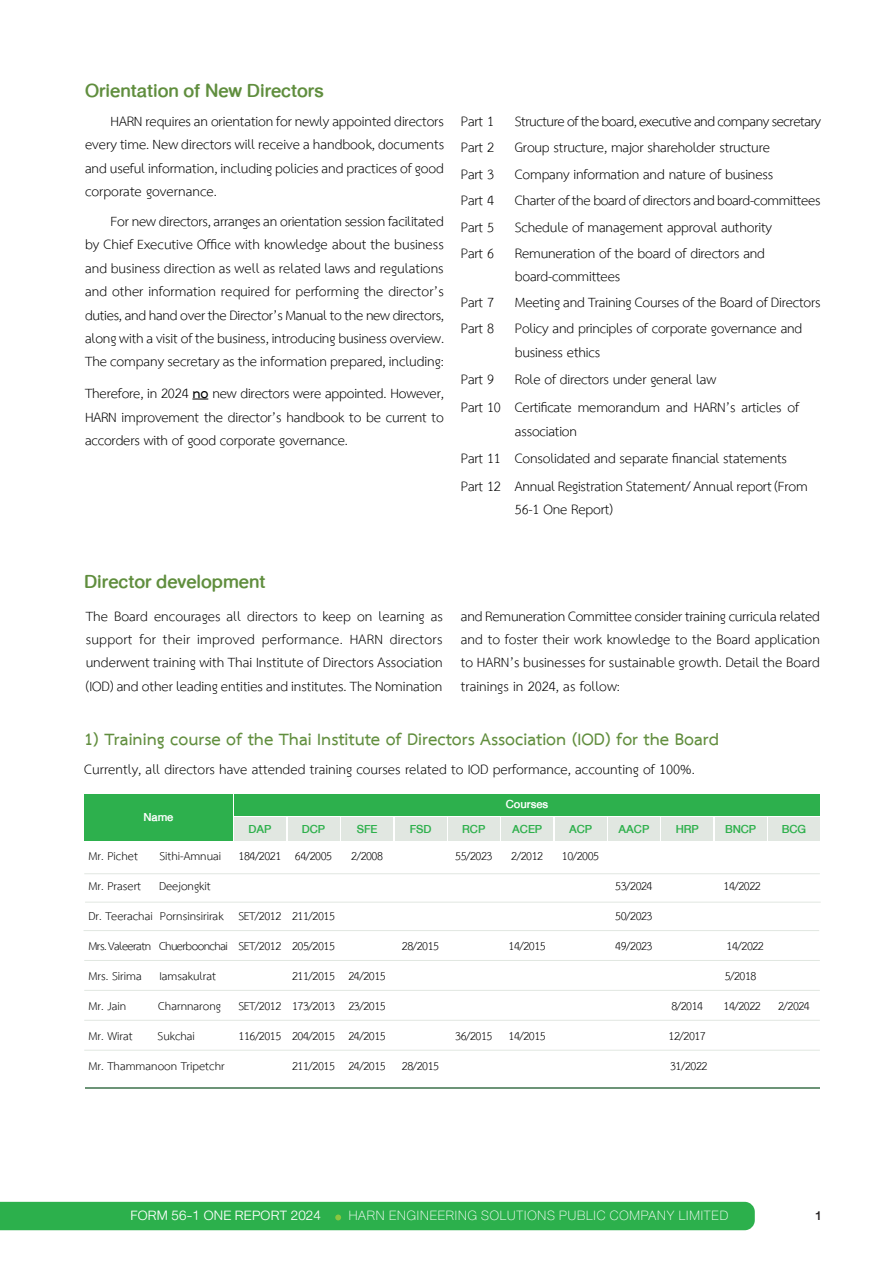
<style>
.page{position:relative;width:893px;height:1263px;background:#fff}
.page>*{position:absolute;margin:0;border:0;box-sizing:border-box;transform-origin:0 0}
.t1{font:500 27px "DB Helvethaica Mon X";color:#608e3e}
.t2{font:700 24px "TH Sarabun New";color:#618e3e}
.t3{font:19.5px/23.4px "TH Sarabun New";letter-spacing:-.01em;color:#000;text-align:justify}
.t4{font:100 19.5px "DB Heavent";letter-spacing:.01em;color:#fff}
.t5{font:300 19.5px "DB Heaventt";letter-spacing:.01em;color:#fff}
.t6{font:500 18px "DB Heavent";color:#231f20}
.t7{font:16.5px "TH Sarabun New";letter-spacing:-.03em;color:#000}
.t8{font:16.5px "TH Sarabun New";color:#000}
.t9{font:500 16.5px "DB Helvethaica X";letter-spacing:-.005em;color:#2eb04c}
.t10{font:500 16.5px "DB Helvethaica X";letter-spacing:-.005em;color:#fff}
.s1{font-weight:700}
</style>
<div class="page">
<div style="left:0;top:1202px;width:755px;height:28px;background:#2cb04c"></div>
<svg style="left:192px;top:399px;width:16px;height:1px"></svg>
<div style="left:84px;top:794px;width:149px;height:46px;background:#2db04d"></div>
<div style="left:234px;top:794px;width:586px;height:22px;background:#2db04d"></div>
<div style="left:234px;top:817px;width:52px;height:23px;background:#e1e7e1"></div>
<div style="left:288px;top:817px;width:51px;height:23px;background:#e1e7e1"></div>
<div style="left:341px;top:817px;width:52px;height:23px;background:#e1e7e1"></div>
<div style="left:395px;top:817px;width:51px;height:23px;background:#e1e7e1"></div>
<div style="left:448px;top:817px;width:52px;height:23px;background:#e1e7e1"></div>
<div style="left:501px;top:817px;width:52px;height:23px;background:#e1e7e1"></div>
<div style="left:555px;top:817px;width:51px;height:23px;background:#e1e7e1"></div>
<div style="left:608px;top:817px;width:52px;height:23px;background:#e1e7e1"></div>
<div style="left:661px;top:817px;width:52px;height:23px;background:#e1e7e1"></div>
<div style="left:715px;top:817px;width:51px;height:23px;background:#e1e7e1"></div>
<div style="left:768px;top:817px;width:52px;height:23px;background:#e1e7e1"></div>
<hr style="left:85px;top:1087px;width:734px;height:2px;background:#6c9477">
<hr style="left:84px;top:873px;width:736px;height:1px;background:#e1e7e1">
<hr style="left:85px;top:902px;width:736px;height:1px;background:#e1e7e1">
<hr style="left:84px;top:930px;width:735px;height:1px;background:#e1e7e1">
<hr style="left:84px;top:960px;width:736px;height:1px;background:#e1e7e1">
<hr style="left:84px;top:990px;width:736px;height:1px;background:#e1e7e1">
<hr style="left:84px;top:1020px;width:736px;height:1px;background:#e1e7e1">
<hr style="left:84px;top:1050px;width:736px;height:1px;background:#e1e7e1">
<p class="t1" style="left:85px;top:75px;width:240px">Orientation of New Directors</p>
<p class="t3" style="left:85px;top:110px;width:361px;text-indent:26px">HARN requires an orientation for newly appointed directors every time. New directors will receive a handbook, documents and useful information, including policies and practices of good corporate governance.</p>
<p class="t3" style="left:85px;top:210px;width:361px;text-indent:26px">For new directors, arranges an orientation session facilitated by Chief Executive Office with knowledge about the business and business direction as well as related laws and regulations and other information required for performing the director’s duties, and hand over the Director’s Manual to the new directors, along with a visit of the business, introducing business overview.<br>The company secretary as the information prepared, including:</p>
<p class="t3" style="left:85px;top:383px;width:360px">Therefore, in 2024 <span class="s1">no</span> new directors were appointed. However, HARN improvement the director’s handbook to be current to accorders with of good corporate governance.</p>
<p class="t3" style="left:461px;top:110px;width:362px">Part 1 Structure of the board, executive and company secretary</p>
<p class="t3" style="left:461px;top:137px;width:311px">Part 2 Group structure, major shareholder structure</p>
<p class="t3" style="left:461px;top:163px;width:314px">Part 3 Company information and nature of business</p>
<p class="t3" style="left:461px;top:190px;width:361px">Part 4 Charter of the board of directors and board-committees</p>
<p class="t3" style="left:461px;top:216px;width:313px">Part 5 Schedule of management approval authority</p>
<p class="t3" style="left:461px;top:243px;width:306px">Part 6 Remuneration of the board of directors and</p>
<p class="t3" style="left:515px;top:265px;width:107px">board-committees</p>
<p class="t3" style="left:461px;top:291px;width:361px">Part 7 Meeting and Training Courses of the Board of Directors</p>
<p class="t3" style="left:461px;top:318px;width:343px">Part 8 Policy and principles of corporate governance and</p>
<p class="t3" style="left:515px;top:341px;width:87px">business ethics</p>
<p class="t3" style="left:461px;top:369px;width:257px">Part 9 Role of directors under general law</p>
<p class="t3" style="left:515px;top:396px;width:286px;text-indent:-54px">Part 10 Certificate memorandum and HARN’s articles of association</p>
<p class="t3" style="left:461px;top:447px;width:328px">Part 11 Consolidated and separate financial statements</p>
<p class="t3" style="left:515px;top:475px;width:295px;text-indent:-54px">Part 12 Annual Registration Statement/ Annual report (From<br>56-1 One Report)</p>
<p class="t1" style="left:84px;top:566px;width:183px">Director development</p>
<p class="t3" style="left:86px;top:605px;width:359px">The Board encourages all directors to keep on learning as support for their improved performance. HARN directors underwent training with Thai Institute of Directors Association (IOD) and other leading entities and institutes. The Nomination</p>
<p class="t3" style="left:461px;top:605px;width:360px">and Remuneration Committee consider training curricula related and to foster their work knowledge to the Board application to HARN’s businesses for sustainable growth. Detail the Board trainings in 2024, as follow:</p>
<p class="t2" style="left:84px;top:724px;width:636px">1) Training course of the Thai Institute of Directors Association (IOD) for the Board</p>
<p class="t3" style="left:84px;top:758px;width:612px">Currently, all directors have attended training courses related to IOD performance, accounting of 100%.</p>
<p class="t10" style="left:143px;top:807px;width:32px">Name</p>
<p class="t10" style="left:506px;top:795px;width:44px">Courses</p>
<p class="t8" style="left:88px;top:846px;width:51px">Mr. Pichet</p>
<p class="t8" style="left:159px;top:846px;width:63px">Sithi-Amnuai</p>
<p class="t8" style="left:88px;top:876px;width:124px">Mr. Prasert Deejongkit</p>
<p class="t8" style="left:88px;top:906px;width:137px">Dr. Teerachai Pornsinsirirak</p>
<p class="t7" style="left:88px;top:936px;width:141px">Mrs. Valeeratn Chuerboonchai</p>
<p class="t8" style="left:88px;top:966px;width:129px">Mrs. Sirima Iamsakulrat</p>
<p class="t7" style="left:88px;top:996px;width:39px">Mr. Jain</p>
<p class="t8" style="left:158px;top:996px;width:64px">Charnnarong</p>
<p class="t7" style="left:88px;top:1026px;width:46px">Mr. Wirat</p>
<p class="t8" style="left:158px;top:1026px;width:39px">Sukchai</p>
<p class="t8" style="left:88px;top:1056px;width:138px">Mr. Thammanoon Tripetchr</p>
<p class="t9" style="left:248px;top:819px;width:24px">DAP</p>
<p class="t9" style="left:302px;top:819px;width:25px">DCP</p>
<p class="t9" style="left:357px;top:819px;width:22px">SFE</p>
<p class="t9" style="left:410px;top:819px;width:23px">FSD</p>
<p class="t9" style="left:462px;top:819px;width:25px">RCP</p>
<p class="t9" style="left:512px;top:819px;width:31px">ACEP</p>
<p class="t9" style="left:569px;top:819px;width:25px">ACP</p>
<p class="t9" style="left:618px;top:819px;width:32px">AACP</p>
<p class="t9" style="left:676px;top:819px;width:25px">HRP</p>
<p class="t9" style="left:725px;top:819px;width:33px">BNCP</p>
<p class="t9" style="left:782px;top:819px;width:26px">BCG</p>
<p class="t7" style="left:239px;top:846px;width:44px">184/2021</p>
<p class="t7" style="left:295px;top:846px;width:39px">64/2005</p>
<p class="t7" style="left:351px;top:846px;width:33px">2/2008</p>
<p class="t7" style="left:455px;top:846px;width:39px">55/2023</p>
<p class="t7" style="left:511px;top:846px;width:33px">2/2012</p>
<p class="t7" style="left:562px;top:846px;width:39px">10/2005</p>
<p class="t7" style="left:239px;top:906px;width:44px">SET/2012</p>
<p class="t7" style="left:239px;top:936px;width:44px">SET/2012</p>
<p class="t7" style="left:239px;top:996px;width:44px">SET/2012</p>
<p class="t7" style="left:239px;top:1026px;width:44px">116/2015</p>
<p class="t7" style="left:292px;top:906px;width:44px">211/2015</p>
<p class="t7" style="left:292px;top:936px;width:44px">205/2015</p>
<p class="t7" style="left:292px;top:966px;width:44px">211/2015</p>
<p class="t7" style="left:292px;top:996px;width:44px">173/2013</p>
<p class="t7" style="left:292px;top:1026px;width:44px">204/2015</p>
<p class="t7" style="left:292px;top:1056px;width:44px">211/2015</p>
<p class="t7" style="left:348px;top:966px;width:39px">24/2015</p>
<p class="t7" style="left:348px;top:996px;width:39px">23/2015</p>
<p class="t7" style="left:348px;top:1026px;width:39px">24/2015</p>
<p class="t7" style="left:348px;top:1056px;width:39px">24/2015</p>
<p class="t7" style="left:402px;top:936px;width:39px">28/2015</p>
<p class="t7" style="left:402px;top:1056px;width:39px">28/2015</p>
<p class="t7" style="left:455px;top:1026px;width:39px">36/2015</p>
<p class="t7" style="left:509px;top:936px;width:39px">14/2015</p>
<p class="t7" style="left:509px;top:1026px;width:39px">14/2015</p>
<p class="t7" style="left:615px;top:876px;width:39px">53/2024</p>
<p class="t7" style="left:615px;top:906px;width:39px">50/2023</p>
<p class="t7" style="left:615px;top:936px;width:39px">49/2023</p>
<p class="t7" style="left:671px;top:996px;width:33px">8/2014</p>
<p class="t7" style="left:669px;top:1026px;width:39px">12/2017</p>
<p class="t7" style="left:670px;top:1056px;width:39px">31/2022</p>
<p class="t7" style="left:723px;top:876px;width:39px">14/2022</p>
<p class="t7" style="left:727px;top:936px;width:39px">14/2022</p>
<p class="t7" style="left:725px;top:966px;width:33px">5/2018</p>
<p class="t7" style="left:723px;top:996px;width:39px">14/2022</p>
<p class="t7" style="left:778px;top:996px;width:33px">2/2024</p>
<p class="t5" style="left:130px;top:1205px;width:192px">FORM 56-1 ONE REPORT 2024</p>
<p class="t4" style="left:348px;top:1205px;width:382px">HARN ENGINEERING SOLUTIONS PUBLIC COMPANY LIMITED</p>
<p class="t6" style="left:815px;top:1205px;width:8px">1</p>
</div>
